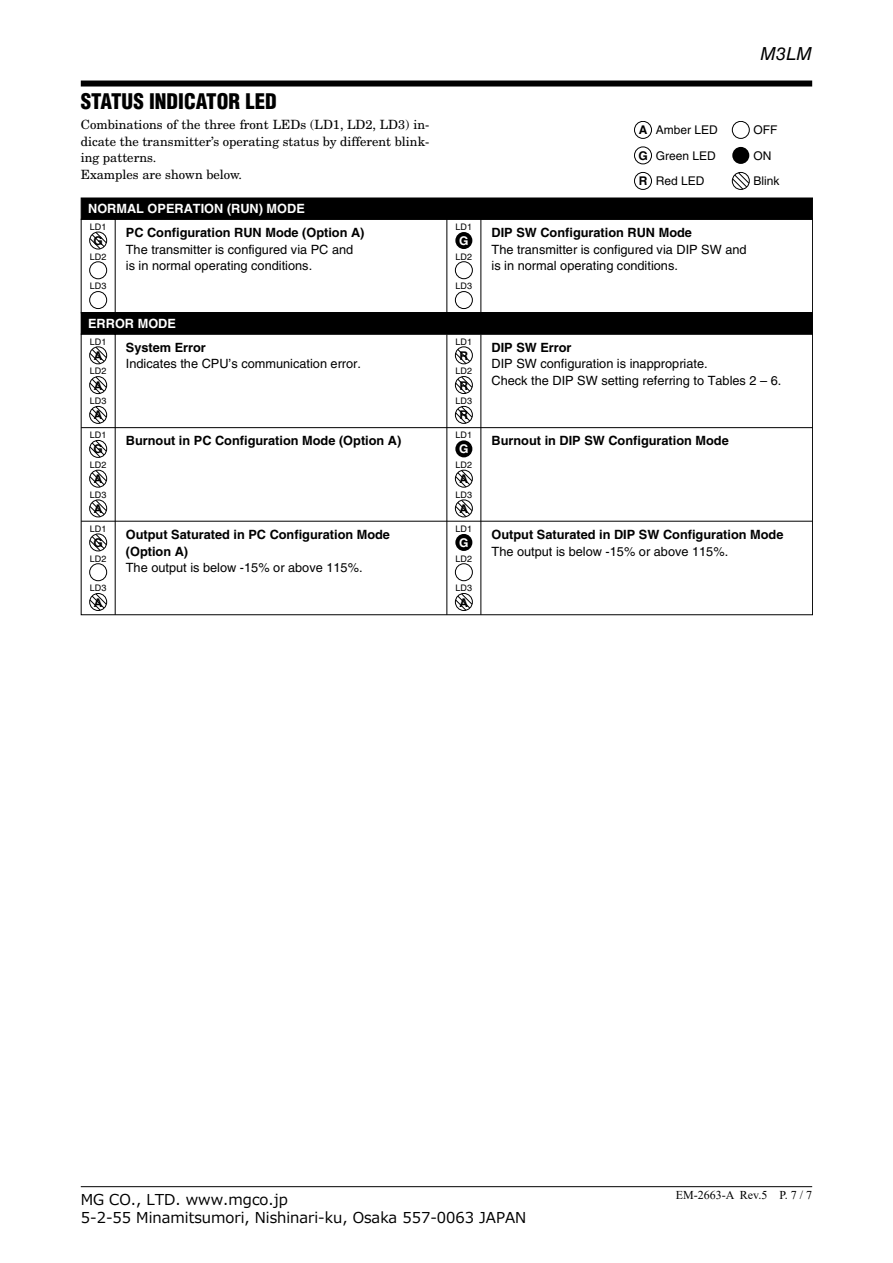
<style>
.page{position:relative;width:893px;height:1263px;background:#fff}
.page>*{position:absolute;margin:0;border:0;box-sizing:border-box;transform-origin:0 0}
.t1{font:900 condensed 21px "Helvetica LT Std";color:#000}
.t2{font:italic 18px "Helvetica LT Std";color:#000}
.t3{font:15px "Meiryo";color:#000}
.t4{font:12.75px/16.5px "Helvetica LT Std";color:#000}
.t5{font:700 12.75px/16.5px "Helvetica LT Std";color:#000}
.t6{font:12.75px/16.5px "New Century Schlbk LT Std";color:#000}
.t7{font:700 12.75px "Helvetica LT Std";color:#fff}
.t8{font:12px/25.5px "Helvetica LT Std";color:#000}
.t9{font:12px "Times New Roman";color:#000}
.t10{font:700 12px/25.5px "Helvetica LT Std";color:#000;text-align:justify}
.t11{font:700 12px "Helvetica LT Std";color:#fff}
.t12{font:9px "Helvetica LT Std";color:#000}
</style>
<div class="page">
<hr style="left:81px;top:1186px;width:731px;height:1px;background:#000">
<div style="left:81px;top:81px;width:731px;height:6px;background:#000"></div>
<svg style="left:81px;top:220px;width:732px;height:92px"></svg>
<div style="left:81px;top:198px;width:732px;height:22px;background:#000"></div>
<svg style="left:89px;top:231px;width:18px;height:78px"></svg>
<hr style="left:446px;top:219px;width:1px;height:94px;background:#000">
<hr style="left:480px;top:219px;width:1px;height:94px;background:#000">
<div style="left:455px;top:232px;width:17px;height:17px;background:#000;border-radius:50%"></div>
<svg style="left:455px;top:261px;width:18px;height:48px"></svg>
<svg style="left:81px;top:312px;width:732px;height:303px"></svg>
<svg style="left:89px;top:533px;width:18px;height:78px"></svg>
<div style="left:89px;top:440px;width:18px;height:18px;border:1px solid #000;border-radius:50%"></div>
<svg style="left:90px;top:440px;width:17px;height:17px"></svg>
<div style="left:455px;top:534px;width:17px;height:17px;background:#000;border-radius:50%"></div>
<hr style="left:480px;top:334px;width:1px;height:281px;background:#000">
<hr style="left:446px;top:334px;width:1px;height:281px;background:#000">
<svg style="left:455px;top:563px;width:18px;height:48px"></svg>
<div style="left:455px;top:440px;width:17px;height:17px;background:#000;border-radius:50%"></div>
<svg style="left:89px;top:469px;width:18px;height:49px"></svg>
<svg style="left:455px;top:469px;width:18px;height:49px"></svg>
<svg style="left:455px;top:346px;width:18px;height:78px"></svg>
<svg style="left:634px;top:121px;width:116px;height:44px"></svg>
<div style="left:732px;top:147px;width:17px;height:17px;background:#000;border-radius:50%"></div>
<div style="left:634px;top:172px;width:18px;height:18px;border:1px solid #000;border-radius:50%"></div>
<div style="left:732px;top:172px;width:18px;height:18px;border:1px solid #000;border-radius:50%"></div>
<svg style="left:732px;top:172px;width:17px;height:18px"></svg>
<h1 class="t1" style="left:81px;top:88px;width:198px">STATUS INDICATOR LED</h1>
<p class="t6" style="left:81px;top:117px;width:350px">Combinations of the three front LEDs (LD1, LD2, LD3) in&shy;dicate the transmitter’s operating status by different blink&shy;ing patterns.<br>Examples are shown below.</p>
<p class="t7" style="left:88px;top:201px;width:218px">NORMAL OPERATION (RUN) MODE</p>
<p class="t12" style="left:90px;top:221px;width:18px">LD1</p>
<p class="t12" style="left:90px;top:251px;width:18px">LD2</p>
<p class="t12" style="left:90px;top:281px;width:18px">LD3</p>
<p class="t10" style="left:94px;top:228px;width:11px">G</p>
<p class="t5" style="left:126px;top:224px;width:240px">PC Configuration RUN Mode (Option A)</p>
<p class="t4" style="left:126px;top:241px;width:229px">The transmitter is configured via PC and is in normal operating conditions.</p>
<p class="t7" style="left:88px;top:315px;width:89px">ERROR MODE</p>
<p class="t5" style="left:126px;top:339px;width:82px">System Error</p>
<p class="t4" style="left:126px;top:356px;width:237px">Indicates the CPU’s communication error.</p>
<p class="t12" style="left:90px;top:336px;width:18px">LD1</p>
<p class="t12" style="left:90px;top:366px;width:18px">LD2</p>
<p class="t12" style="left:90px;top:396px;width:18px">LD3</p>
<p class="t10" style="left:94px;top:343px;width:10px">A</p>
<p class="t10" style="left:94px;top:372px;width:10px">A</p>
<p class="t10" style="left:94px;top:402px;width:10px">A</p>
<h2 class="t2" style="left:760px;top:43px;width:54px">M3LM</h2>
<p class="t12" style="left:456px;top:221px;width:18px">LD1</p>
<p class="t12" style="left:456px;top:251px;width:18px">LD2</p>
<p class="t12" style="left:456px;top:281px;width:18px">LD3</p>
<p class="t11" style="left:459px;top:233px;width:11px">G</p>
<p class="t12" style="left:456px;top:336px;width:18px">LD1</p>
<p class="t12" style="left:456px;top:366px;width:18px">LD2</p>
<p class="t12" style="left:456px;top:396px;width:18px">LD3</p>
<p class="t10" style="left:460px;top:343px;width:10px">R</p>
<p class="t10" style="left:460px;top:372px;width:10px">R</p>
<p class="t10" style="left:460px;top:402px;width:10px">R</p>
<p class="t10" style="left:638px;top:117px;width:11px">A G R</p>
<p class="t8" style="left:656px;top:117px;width:64px">Amber LED<br>Green LED<br>Red LED</p>
<p class="t8" style="left:754px;top:117px;width:28px">OFF<br>ON<br>Blink</p>
<p class="t5" style="left:492px;top:224px;width:202px">DIP SW Configuration RUN Mode</p>
<p class="t4" style="left:492px;top:241px;width:257px">The transmitter is configured via DIP SW and is in normal operating conditions.</p>
<p class="t5" style="left:492px;top:339px;width:82px">DIP SW Error</p>
<p class="t4" style="left:492px;top:356px;width:291px">DIP SW configuration is inappropriate.<br>Check the DIP SW setting referring to Tables 2 – 6.</p>
<p class="t12" style="left:90px;top:430px;width:18px">LD1</p>
<p class="t12" style="left:90px;top:460px;width:18px">LD2</p>
<p class="t12" style="left:90px;top:489px;width:18px">LD3</p>
<p class="t10" style="left:94px;top:436px;width:11px">G</p>
<p class="t10" style="left:94px;top:466px;width:10px">A</p>
<p class="t12" style="left:456px;top:430px;width:18px">LD1</p>
<p class="t12" style="left:456px;top:460px;width:18px">LD2</p>
<p class="t12" style="left:456px;top:489px;width:18px">LD3</p>
<p class="t5" style="left:126px;top:432px;width:277px">Burnout in PC Configuration Mode (Option A)</p>
<p class="t5" style="left:492px;top:432px;width:239px">Burnout in DIP SW Configuration Mode</p>
<p class="t11" style="left:459px;top:442px;width:11px">G</p>
<p class="t10" style="left:460px;top:466px;width:10px">A</p>
<p class="t10" style="left:94px;top:496px;width:10px">A</p>
<p class="t10" style="left:460px;top:496px;width:10px">A</p>
<p class="t12" style="left:90px;top:523px;width:18px">LD1</p>
<p class="t12" style="left:90px;top:553px;width:18px">LD2</p>
<p class="t12" style="left:90px;top:583px;width:18px">LD3</p>
<p class="t10" style="left:94px;top:589px;width:10px">A</p>
<p class="t10" style="left:94px;top:530px;width:11px">G</p>
<p class="t5" style="left:126px;top:526px;width:266px">Output Saturated in PC Configuration Mode (Option A)</p>
<p class="t4" style="left:126px;top:559px;width:238px">The output is below -15% or above 115%.</p>
<p class="t12" style="left:456px;top:523px;width:18px">LD1</p>
<p class="t12" style="left:456px;top:553px;width:18px">LD2</p>
<p class="t12" style="left:456px;top:583px;width:18px">LD3</p>
<p class="t10" style="left:460px;top:589px;width:10px">A</p>
<p class="t11" style="left:459px;top:535px;width:11px">G</p>
<p class="t5" style="left:492px;top:526px;width:293px">Output Saturated in DIP SW Configuration Mode</p>
<p class="t4" style="left:492px;top:543px;width:238px">The output is below -15% or above 115%.</p>
<p class="t3" style="left:81px;top:1189px;width:209px">MG CO., LTD. www.mgco.jp</p>
<p class="t9" style="left:676px;top:1186px;width:138px">EM-2663-A Rev.5 P. 7 / 7</p>
<p class="t3" style="left:81px;top:1207px;width:447px">5-2-55 Minamitsumori, Nishinari-ku, Osaka 557-0063 JAPAN</p>
</div>
